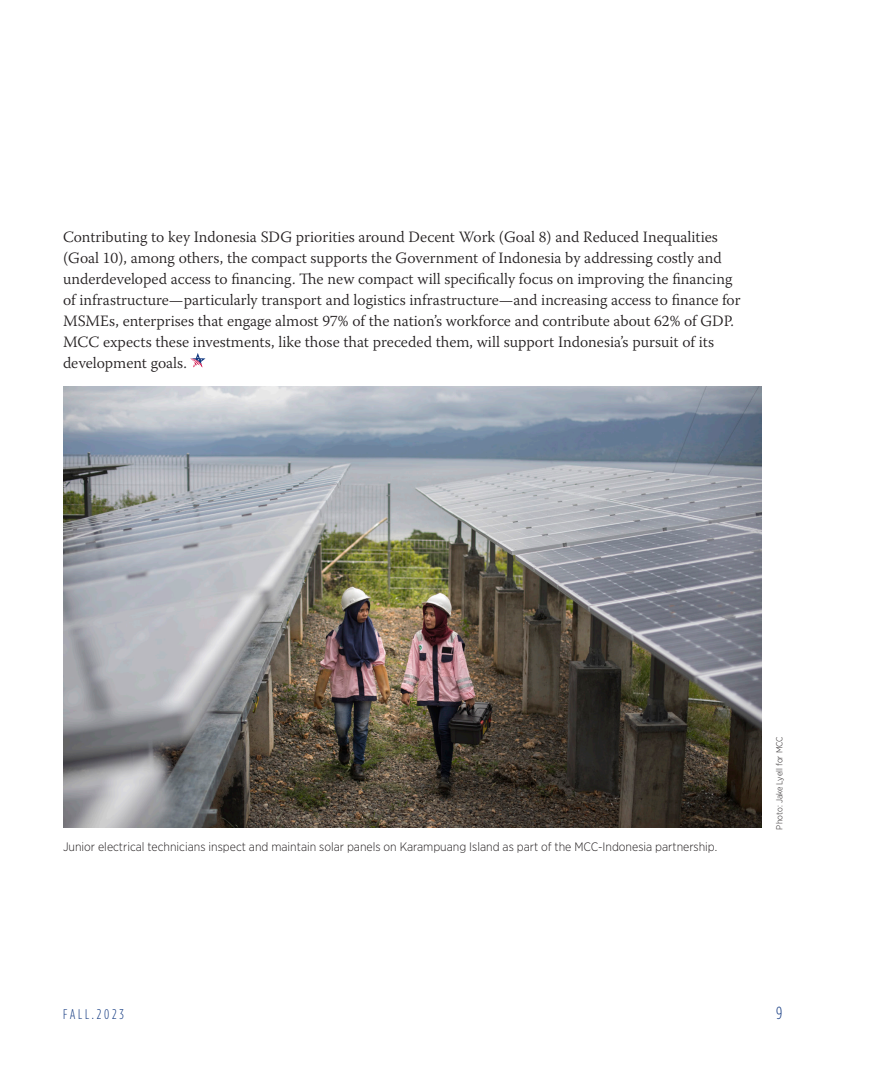
<style>
.page{position:relative;width:882px;height:1071px;background:#fff}
.page>*{position:absolute;margin:0;border:0;box-sizing:border-box;transform-origin:0 0}
.t1{font:300 17.5px "Gotham Condensed";color:#113880}
.MILESTONES__Body_Text{font:300 15.75px/21px "Warnock Pro";color:#231f20}
.t2{font:300 14px "Gotham Condensed";letter-spacing:.2em;color:#113880}
.t3{font:300 12.25px "Gotham Narrow";color:#231f20}
.t4{font:300 8.75px "Gotham Narrow";color:#231f20}
</style>
<div class="page">
<img style="left:63px;top:387px;width:698px;height:441px">
<svg style="left:190px;top:353px;width:16px;height:15px"></svg>
<p class="MILESTONES__Body_Text" style="left:63px;top:226px;width:679px">Contributing to key Indonesia SDG priorities around Decent Work (Goal 8) and Reduced Inequalities (Goal 10), among others, the compact supports the Government of Indonesia by addressing costly and underdeveloped access to financing. The new compact will specifically focus on improving the financing of infrastructure—particularly transport and logistics infrastructure—and increasing access to finance for MSMEs, enterprises that engage almost 97% of the nation’s workforce and contribute about 62% of GDP.<br>MCC expects these investments, like those that preceded them, will support Indonesia’s pursuit of its development goals.</p>
<p class="t3" style="left:63px;top:839px;width:656px">Junior electrical technicians inspect and maintain solar panels on Karampuang Island as part of the MCC-Indonesia partnership.</p>
<p class="t4" style="left:774px;top:830px;width:95px;rotate:-90deg">Photo: Jake Lyell for MCC</p>
<p class="t2" style="left:63px;top:1006px;width:62px">FALL.2023</p>
<p class="t1" style="left:776px;top:1003px;width:8px">9</p>
</div>
